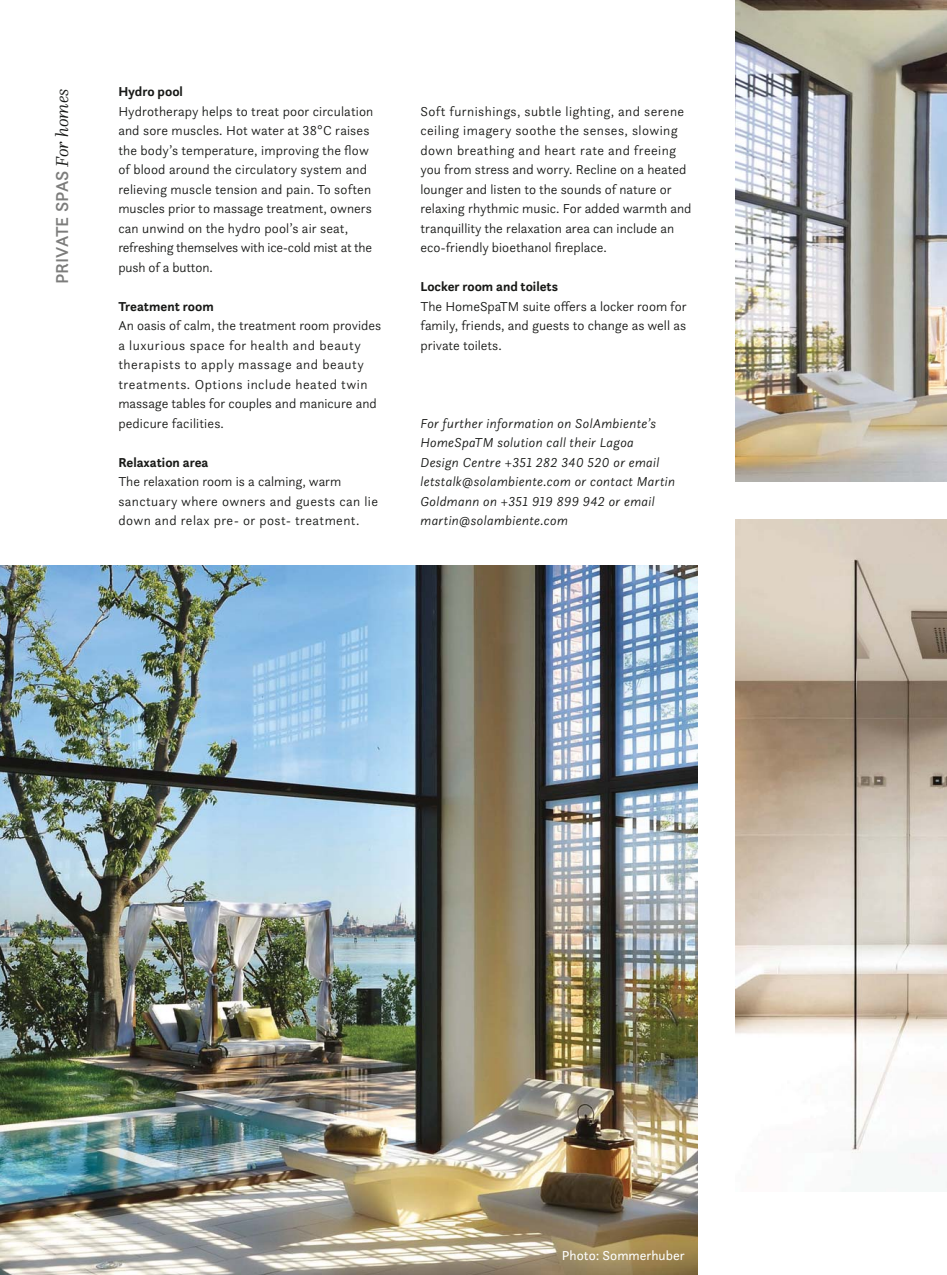
<style>
.page{position:relative;width:947px;height:1275px;background:#fff}
.page>*{position:absolute;margin:0;border:0;box-sizing:border-box;transform-origin:0 0}
.t1{font:500 18px "Questa Sans";color:#7c7c7b}
.t2{font:300 13.5px/19.5px "Questa Sans";letter-spacing:.01em;color:#181917}
.t3{font:300 13.5px/19.5px "Questa Sans";letter-spacing:.035em;color:#181917}
.t4{font:italic 300 13.5px/19.5px "Questa Sans";letter-spacing:.02em;color:#181917}
.t5{font:300 13.5px/19.5px "Questa Sans";letter-spacing:.03em;color:#181917}
.t6{font:700 13.5px "Questa Sans";color:#181917}
.t7{font:13.5px "Questa Sans";color:#fff}
.s1{font-family:"Questa";font-weight:300;font-style:italic;color:#181917}
</style>
<div class="page">
<img style="left:0;top:565px;width:697px;height:710px">
<img style="left:735px;top:0;width:211px;height:481px">
<img style="left:735px;top:520px;width:211px;height:672px">
<h1 class="t1" style="left:51px;top:284px;width:198px;rotate:-90deg">PRIVATE SPAS <span class="s1">For homes</span></h1>
<p class="t6" style="left:118px;top:87px;width:66px">Hydro pool</p>
<p class="t2" style="left:118px;top:103px;width:256px">Hydrotherapy helps to treat poor circulation and sore muscles. Hot water at 38°C raises the body’s temperature, improving the flow of blood around the circulatory system and relieving muscle tension and pain. To soften muscles prior to massage treatment, owners can unwind on the hydro pool’s air seat, refreshing themselves with ice-cold mist at the push of a button.</p>
<p class="t6" style="left:118px;top:301px;width:97px">Treatment room</p>
<p class="t3" style="left:118px;top:317px;width:264px">An oasis of calm, the treatment room provides a luxurious space for health and beauty therapists to apply massage and beauty treatments. Options include heated twin massage tables for couples and manicure and pedicure facilities.</p>
<p class="t6" style="left:118px;top:457px;width:92px">Relaxation area</p>
<p class="t5" style="left:118px;top:473px;width:261px">The relaxation room is a calming, warm sanctuary where owners and guests can lie down and relax pre- or post- treatment.</p>
<p class="t2" style="left:420px;top:103px;width:272px">Soft furnishings, subtle lighting, and serene ceiling imagery soothe the senses, slowing down breathing and heart rate and freeing you from stress and worry. Recline on a heated lounger and listen to the sounds of nature or relaxing rhythmic music. For added warmth and tranquillity the relaxation area can include an eco-friendly bioethanol fireplace.</p>
<p class="t6" style="left:420px;top:281px;width:139px">Locker room and toilets</p>
<p class="t2" style="left:420px;top:298px;width:268px;text-align:justify">The HomeSpaTM suite offers a locker room for family, friends, and guests to change as well as private toilets.</p>
<p class="t4" style="left:420px;top:415px;width:256px">For further information on SolAmbiente’s HomeSpaTM solution call their Lagoa Design Centre +351 282 340 520 or email letstalk@solambiente.com or contact Martin Goldmann on +351 919 899 942 or email martin@solambiente.com</p>
<p class="t7" style="left:562px;top:1250px;width:124px">Photo: Sommerhuber</p>
</div>
